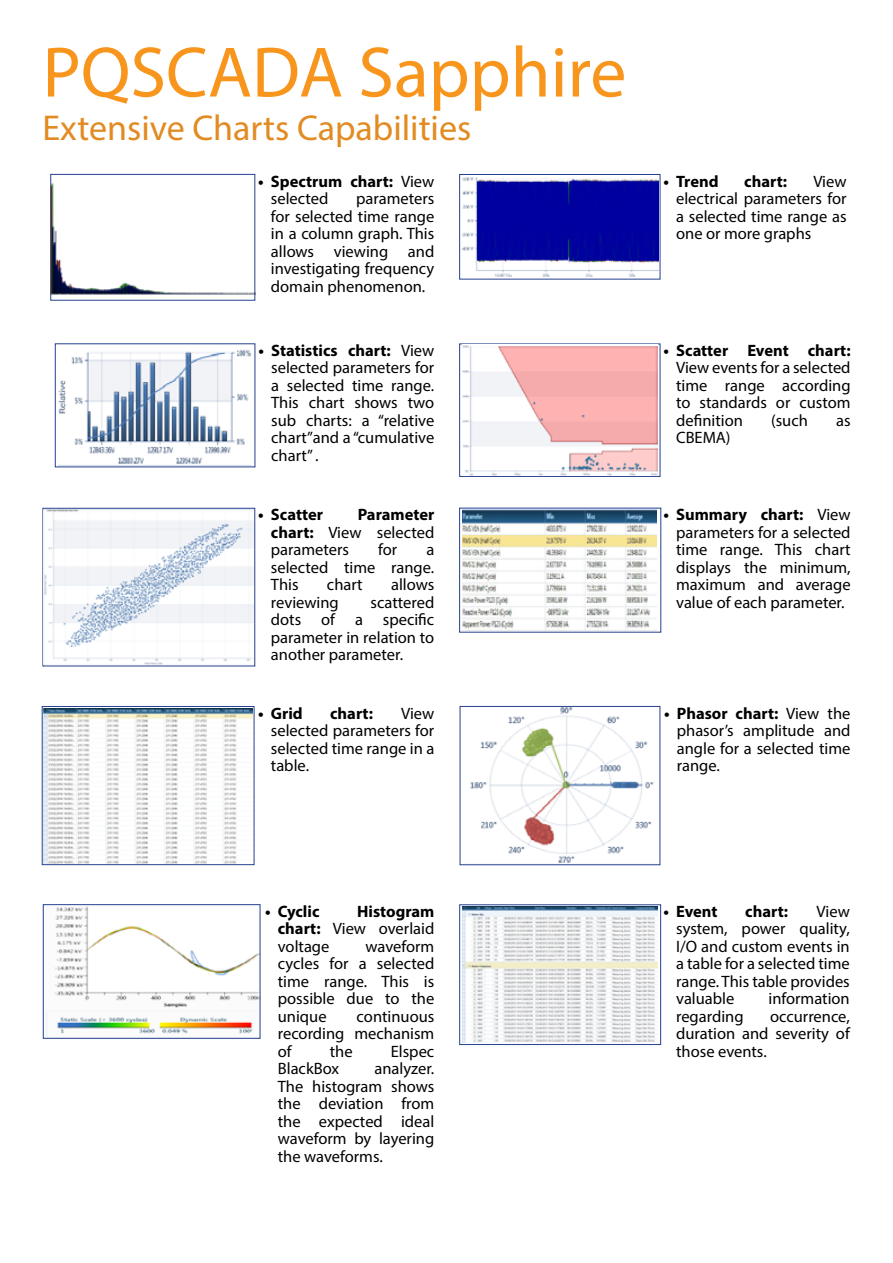
<style>
.page{position:relative;width:893px;height:1263px;background:#fff}
.page>*{position:absolute;margin:0;border:0;box-sizing:border-box;transform-origin:0 0}
.t1{font:72px "Myriad Pro";color:#f8951d}
.t2{font:36px "Myriad Pro";color:#e28b22}
.t3{font:16.5px/17.5px "Myriad Pro";color:#000;text-align:justify}
.t4{font:700 16.5px/17.5px "Myriad Pro";color:#000}
.s1{font-weight:400}
.s2{font-weight:700}
</style>
<div class="page">
<img style="left:43px;top:906px;width:218px;height:133px">
<div style="left:43px;top:904px;width:217px;height:134px;border:1px solid #25408f"></div>
<img style="left:58px;top:349px;width:194px;height:115px">
<img style="left:462px;top:510px;width:195px;height:120px">
<div style="left:51px;top:174px;width:204px;height:126px;border:1px solid #25408f"></div>
<img style="left:50px;top:179px;width:205px;height:117px">
<div style="left:43px;top:508px;width:212px;height:158px;border:1px solid #25408f"></div>
<img style="left:44px;top:510px;width:210px;height:154px">
<div style="left:459px;top:344px;width:201px;height:133px;border:1px solid #25408f"></div>
<img style="left:462px;top:344px;width:196px;height:132px">
<img style="left:470px;top:708px;width:184px;height:155px">
<div style="left:460px;top:706px;width:200px;height:159px;border:1px solid #25408f"></div>
<img style="left:461px;top:177px;width:197px;height:100px">
<div style="left:459px;top:174px;width:201px;height:105px;border:1px solid #25408f"></div>
<div style="left:42px;top:706px;width:212px;height:159px;border:1px solid #25408f"></div>
<img style="left:44px;top:708px;width:208px;height:155px">
<div style="left:459px;top:904px;width:202px;height:141px;border:1px solid #25408f"></div>
<img style="left:463px;top:907px;width:195px;height:135px">
<h1 class="t1" style="left:43px;top:28px;width:585px">PQSCADA Sapphire</h1>
<h2 class="t2" style="left:43px;top:105px;width:430px">Extensive Charts Capabilities</h2>
<p class="t4" style="left:271px;top:172px;width:165px;text-indent:-13px">• Spectrum chart: <span class="s1">View selected</span></p>
<p class="t3" style="left:271px;top:189px;width:165px;text-indent:85px">parameters for selected time range in a column graph. This allows viewing and investigating frequency domain phenomenon.</p>
<p class="t3" style="left:271px;top:341px;width:165px;text-indent:-13px"><span class="s2">• Statistics chart:</span> View selected parameters for a selected time range.<br>This chart shows two sub charts: a “relative chart”and a “cumulative chart” .</p>
<p class="t4" style="left:258px;top:505px;width:66px">• Scatter</p>
<p class="t3" style="left:271px;top:506px;width:165px;text-indent:87px"><span class="s2">Parameter chart:</span> View selected parameters</p>
<p class="t3" style="left:378px;top:541px;width:21px">for</p>
<p class="t3" style="left:271px;top:541px;width:165px;text-indent:155px">a selected time range.<br>This</p>
<p class="t3" style="left:327px;top:576px;width:37px">chart</p>
<p class="t3" style="left:391px;top:576px;width:45px">allows</p>
<p class="t3" style="left:271px;top:593px;width:69px">reviewing</p>
<p class="t3" style="left:271px;top:593px;width:165px;text-indent:100px">scattered dots of a specific parameter in relation to another parameter.</p>
<p class="t4" style="left:258px;top:704px;width:46px">• Grid</p>
<p class="t4" style="left:330px;top:704px;width:44px">chart:</p>
<p class="t3" style="left:271px;top:704px;width:165px;text-indent:130px">View selected parameters for selected time range in a table.</p>
<p class="t4" style="left:663px;top:172px;width:57px">• Trend</p>
<p class="t4" style="left:744px;top:172px;width:44px">chart:</p>
<p class="t3" style="left:676px;top:172px;width:172px;text-indent:137px">View electrical parameters for a selected time range as one or more graphs</p>
<p class="t4" style="left:663px;top:341px;width:189px">• Scatter Event chart:</p>
<p class="t3" style="left:676px;top:359px;width:176px">View events for a selected time range according to standards or custom definition</p>
<p class="t3" style="left:771px;top:411px;width:38px">(such</p>
<p class="t3" style="left:836px;top:411px;width:16px">as</p>
<p class="t3" style="left:676px;top:429px;width:56px">CBEMA)</p>
<p class="t3" style="left:676px;top:506px;width:176px;text-indent:-13px"><span class="s2">• Summary chart:</span> View parameters for a selected time range. This chart displays the minimum, maximum and average value of each parameter.</p>
<p class="t3" style="left:677px;top:704px;width:175px;text-indent:-13px"><span class="s2">• Phasor chart:</span> View the phasor’s amplitude and angle for a selected time range.</p>
<p class="t4" style="left:265px;top:902px;width:56px">• Cyclic</p>
<p class="t3" style="left:278px;top:902px;width:158px;text-indent:79px"><span class="s2">Histogram chart:</span> View overlaid voltage</p>
<p class="t3" style="left:278px;top:937px;width:158px;text-indent:88px">waveform cycles for a selected time range. This is possible due to the unique</p>
<p class="t3" style="left:278px;top:1007px;width:158px;text-indent:79px">continuous recording mechanism of</p>
<p class="t3" style="left:330px;top:1042px;width:24px">the</p>
<p class="t3" style="left:391px;top:1042px;width:45px">Elspec</p>
<p class="t3" style="left:278px;top:1060px;width:63px">BlackBox</p>
<p class="t3" style="left:278px;top:1060px;width:158px;text-indent:97px">analyzer.<br>The histogram shows the deviation from the expected ideal waveform by layering the waveforms.</p>
<p class="t4" style="left:663px;top:902px;width:56px">• Event</p>
<p class="t4" style="left:745px;top:902px;width:44px">chart:</p>
<p class="t3" style="left:676px;top:902px;width:175px;text-indent:140px">View system, power quality, I/O and custom events in a table for a selected time range. This table provides valuable</p>
<p class="t3" style="left:768px;top:990px;width:83px">information</p>
<p class="t3" style="left:676px;top:1007px;width:69px">regarding</p>
<p class="t3" style="left:676px;top:1007px;width:175px;text-indent:94px">occurrence, duration and severity of those events.</p>
</div>
